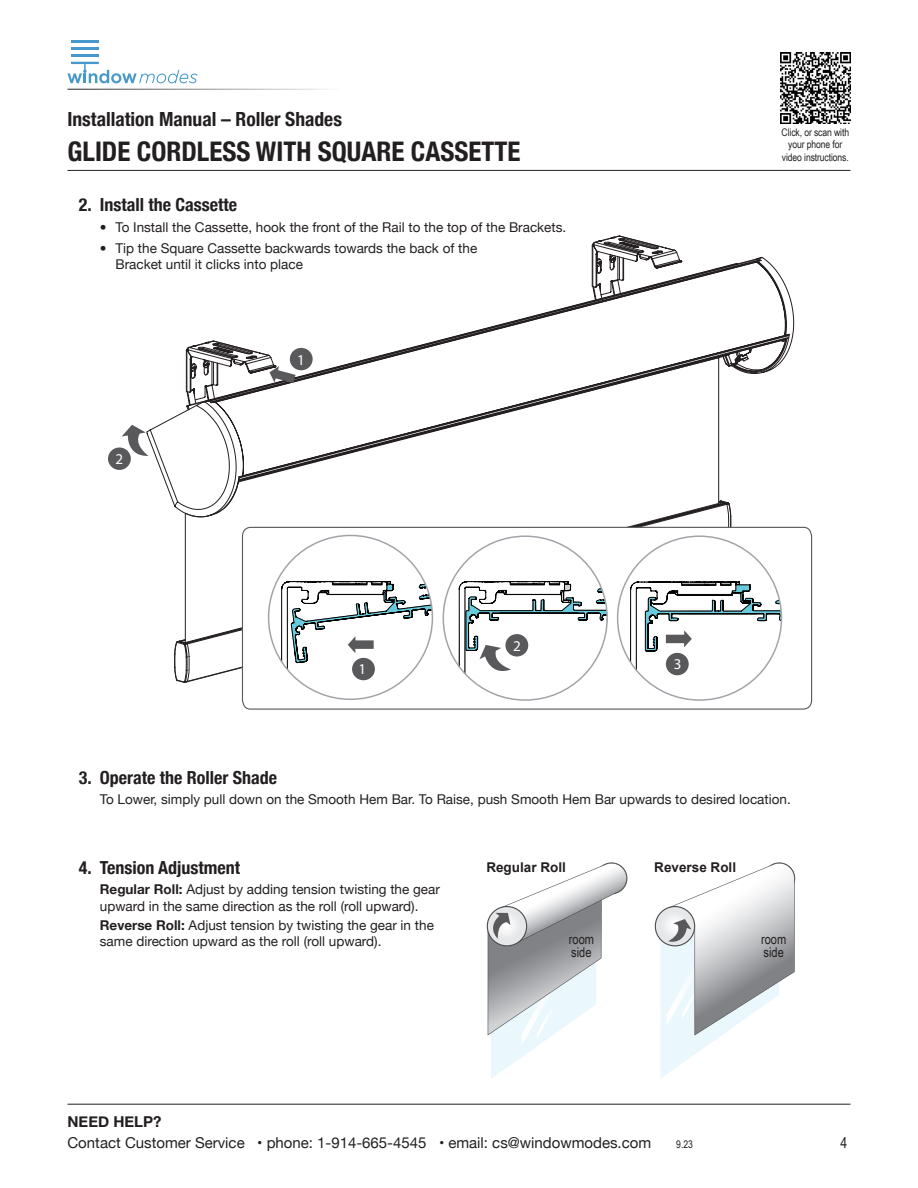
<style>
.page{position:relative;width:918px;height:1188px;background:#fff}
.page>*{position:absolute;margin:0;border:0;box-sizing:border-box;transform-origin:0 0}
.t1{font:700 condensed 27px "Helvetica Neue";color:#231f20}
.t2{font:700 condensed 19.5px "Helvetica Neue";color:#231f20}
.t3{font:700 condensed 18px "Helvetica Neue";color:#231f20}
.t4{font:15px "Helvetica Neue";color:#231f20}
.t5{font:700 15px "Helvetica Neue";color:#231f20}
.t6{font:15px "Myriad Pro";color:#fff}
.t7{font:15px "Arial Narrow";color:#231f20}
.t8{font:13.5px/16.2px "Helvetica Neue";color:#231f20}
.t9{font:700 13.5px "Arial";color:#231f20}
.t10{font:13.5px/13.5px "Arial Narrow";color:#231f20}
.t11{font:10.5px/12.6px "Arial Narrow";letter-spacing:-.01em;color:#231f20;text-align:center}
.s1{font-weight:700;font-stretch:condensed}
.s2{font-weight:700}
</style>
<div class="page">
<hr style="left:68px;top:1104px;width:782px;height:1px;background:#231f20">
<hr style="left:68px;top:170px;width:782px;height:1px;background:#231f20">
<img style="left:780px;top:53px;width:70px;height:70px">
<hr style="left:71px;top:48px;width:28px;height:2px;background:#4799cc">
<hr style="left:71px;top:55px;width:28px;height:2px;background:#4799cc">
<hr style="left:71px;top:40px;width:28px;height:3px;background:#4799cc">
<svg style="left:68px;top:62px;width:130px;height:21px"></svg>
<svg style="left:176px;top:680px;width:14px;height:3px"></svg>
<svg style="left:174px;top:517px;width:557px;height:163px"></svg>
<svg style="left:185px;top:517px;width:534px;height:126px"></svg>
<svg style="left:149px;top:237px;width:645px;height:280px"></svg>
<svg style="left:186px;top:257px;width:604px;height:252px"></svg>
<svg style="left:269px;top:366px;width:27px;height:17px"></svg>
<div style="left:290px;top:348px;width:23px;height:22px;background:#59595c;border-radius:50%"></div>
<svg style="left:241px;top:526px;width:572px;height:184px"></svg>
<svg style="left:122px;top:425px;width:27px;height:31px"></svg>
<div style="left:108px;top:448px;width:23px;height:22px;background:#59595c;border-radius:50%"></div>
<svg style="left:269px;top:535px;width:164px;height:164px"></svg>
<svg style="left:618px;top:536px;width:164px;height:164px"></svg>
<svg style="left:443px;top:536px;width:165px;height:164px"></svg>
<div style="left:596px;top:862px;width:31px;height:32px;border:1px solid #4b4c4d;border-radius:50%"></div>
<div style="left:763px;top:862px;width:32px;height:32px;border:1px solid #4b4c4d;border-radius:50%"></div>
<svg style="left:655px;top:907px;width:40px;height:39px"></svg>
<div style="left:655px;top:906px;width:40px;height:40px;border:1px solid #4b4c4d;border-radius:50%"></div>
<svg style="left:486px;top:863px;width:141px;height:216px"></svg>
<svg style="left:660px;top:863px;width:135px;height:215px"></svg>
<h2 class="t2" style="left:68px;top:103px;width:276px">Installation Manual – Roller Shades</h2>
<h1 class="t1" style="left:68px;top:129px;width:454px">GLIDE CORDLESS WITH SQUARE CASSETTE</h1>
<h3 class="t3" style="left:79px;top:190px;width:160px">2. Install the Cassette</h3>
<p class="t8" style="left:100px;top:220px;width:468px"><span class="s1">•</span> To Install the Cassette, hook the front of the Rail to the top of the Brackets.</p>
<p class="t8" style="left:115px;top:241px;width:363px;text-indent:-16px"><span class="s1">•</span> Tip the Square Cassette backwards towards the back of the<br>Bracket until it clicks into place</p>
<p class="t6" style="left:115px;top:450px;width:9px">2</p>
<p class="t6" style="left:297px;top:351px;width:9px">1</p>
<p class="t6" style="left:358px;top:660px;width:9px">1</p>
<p class="t6" style="left:513px;top:636px;width:9px">2</p>
<p class="t11" style="left:782px;top:125px;width:69px">Click, or scan with your phone for video instructions.</p>
<p class="t6" style="left:674px;top:655px;width:9px">3</p>
<h3 class="t3" style="left:79px;top:762px;width:200px">3. Operate the Roller Shade</h3>
<p class="t8" style="left:100px;top:792px;width:692px">To Lower, simply pull down on the Smooth Hem Bar. To Raise, push Smooth Hem Bar upwards to desired location.</p>
<h3 class="t3" style="left:79px;top:852px;width:163px">4. Tension Adjustment</h3>
<p class="t8" style="left:100px;top:882px;width:341px"><span class="s2">Regular Roll:</span> Adjust by adding tension twisting the gear upward in the same direction as the roll (roll upward).</p>
<p class="t8" style="left:100px;top:918px;width:336px"><span class="s2">Reverse Roll:</span> Adjust tension by twisting the gear in the same direction upward as the roll (roll upward).</p>
<p class="t9" style="left:486px;top:859px;width:81px">Regular Roll</p>
<p class="t10" style="left:569px;top:932px;width:27px">room side</p>
<p class="t9" style="left:654px;top:858px;width:83px">Reverse Roll</p>
<p class="t10" style="left:761px;top:932px;width:27px">room side</p>
<p class="t5" style="left:68px;top:1109px;width:95px">NEED HELP?</p>
<p class="t4" style="left:68px;top:1131px;width:585px">Contact Customer Service • phone: 1-914-665-4545 • email: cs@windowmodes.com</p>
<p class="t11" style="left:676px;top:1137px;width:18px">9.23</p>
<p class="t7" style="left:841px;top:1131px;width:8px">4</p>
</div>
